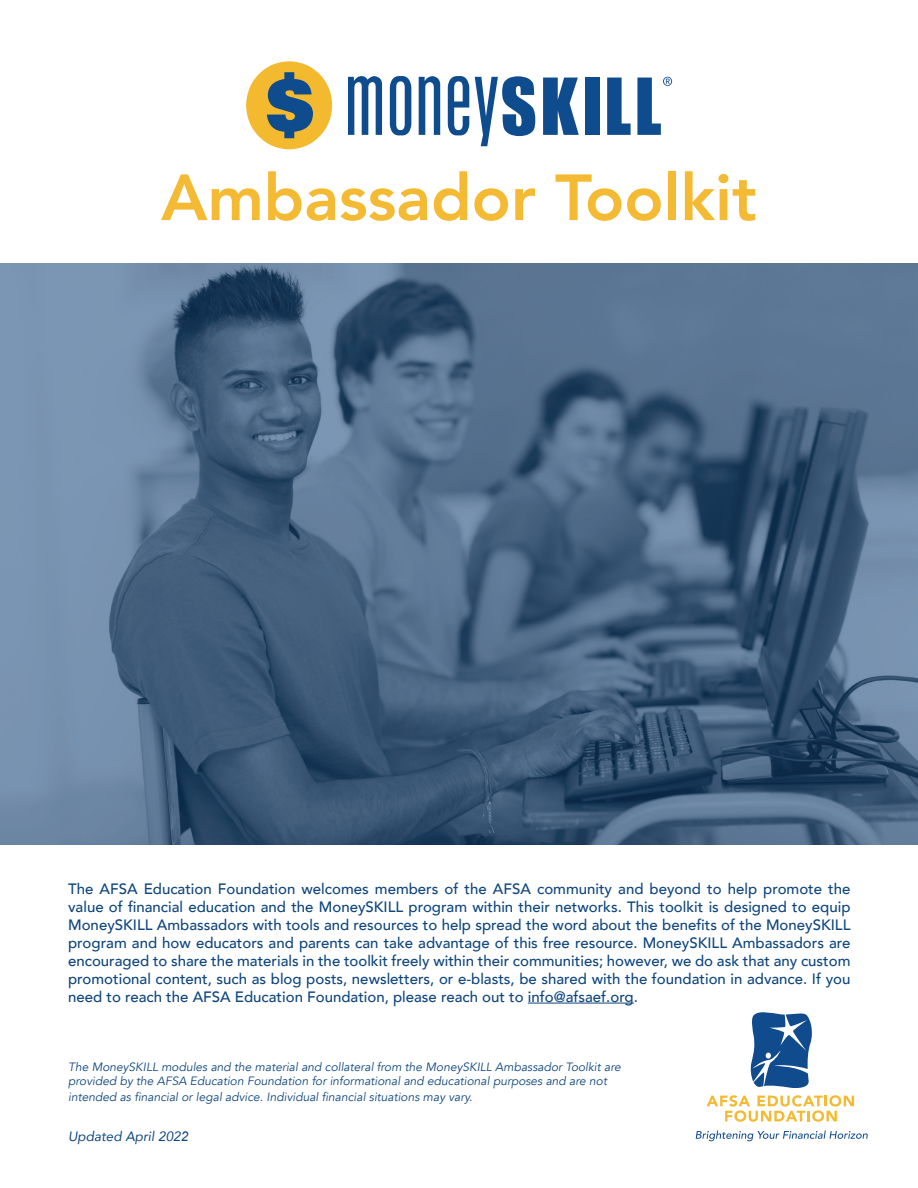
<style>
.page{position:relative;width:918px;height:1188px;background:#fff}
.page>*{position:absolute;margin:0;border:0;box-sizing:border-box;transform-origin:0 0}
.t1{font:800 64.5px "Avenir";color:#f4ba33}
.t2{font:500 15px/18px "Avenir";color:#0f467e;text-align:justify}
.t3{font:italic 13.5px "Avenir";color:#0f467e}
.t4{font:italic 12px/14.4px "Avenir";color:#0f467e}
.s1{font-family:"Arial"}
</style>
<div class="page">
<img style="left:0;top:264px;width:918px;height:581px">
<hr style="left:528px;top:1003px;width:106px;height:1px;background:#0f467e">
<svg style="left:750px;top:1012px;width:62px;height:76px"></svg>
<svg style="left:707px;top:1095px;width:147px;height:27px"></svg>
<svg style="left:696px;top:1131px;width:172px;height:10px"></svg>
<svg style="left:348px;top:76px;width:34px;height:59px"></svg>
<svg style="left:390px;top:76px;width:21px;height:60px"></svg>
<svg style="left:419px;top:76px;width:21px;height:59px"></svg>
<svg style="left:448px;top:76px;width:21px;height:60px"></svg>
<svg style="left:475px;top:76px;width:60px;height:70px"></svg>
<svg style="left:543px;top:78px;width:36px;height:57px"></svg>
<div style="left:585px;top:78px;width:15px;height:57px;background:#0f4c8d"></div>
<svg style="left:607px;top:78px;width:24px;height:57px"></svg>
<svg style="left:246px;top:61px;width:86px;height:88px"></svg>
<svg style="left:637px;top:77px;width:35px;height:58px"></svg>
<h1 class="t1" style="left:161px;top:147px;width:597px">Ambassador Toolkit</h1>
<p class="t2" style="left:68px;top:879px;width:784px">The AFSA Education Foundation welcomes members of the AFSA community and beyond to help promote the value of financial education and the MoneySKILL program within their networks. This toolkit is designed to equip MoneySKILL Ambassadors with tools and resources to help spread the word about the benefits of the MoneySKILL program and how educators and parents can take advantage of this free resource. MoneySKILL Ambassadors are encouraged to share the materials in the toolkit freely within their communities; however, we do ask that any custom promotional content, such as blog posts, newsletters, or e-blasts, be shared with the foundation in advance. If you need to reach the AFSA Education Foundation, please reach out to info@afsaef.org.</p>
<p class="t4" style="left:68px;top:1060px;width:554px">The MoneySKILL modules and the material and collateral from the MoneySKILL Ambassador Toolkit are provided by the AFSA Education Foundation for informational and educational purposes and are not</p>
<p class="t4" style="left:68px;top:1090px;width:406px">intended as financial or legal advice. Individual financial situations may vary.</p>
<p class="t3" style="left:68px;top:1128px;width:122px">Updated April 202<span class="s1">2</span></p>
</div>
